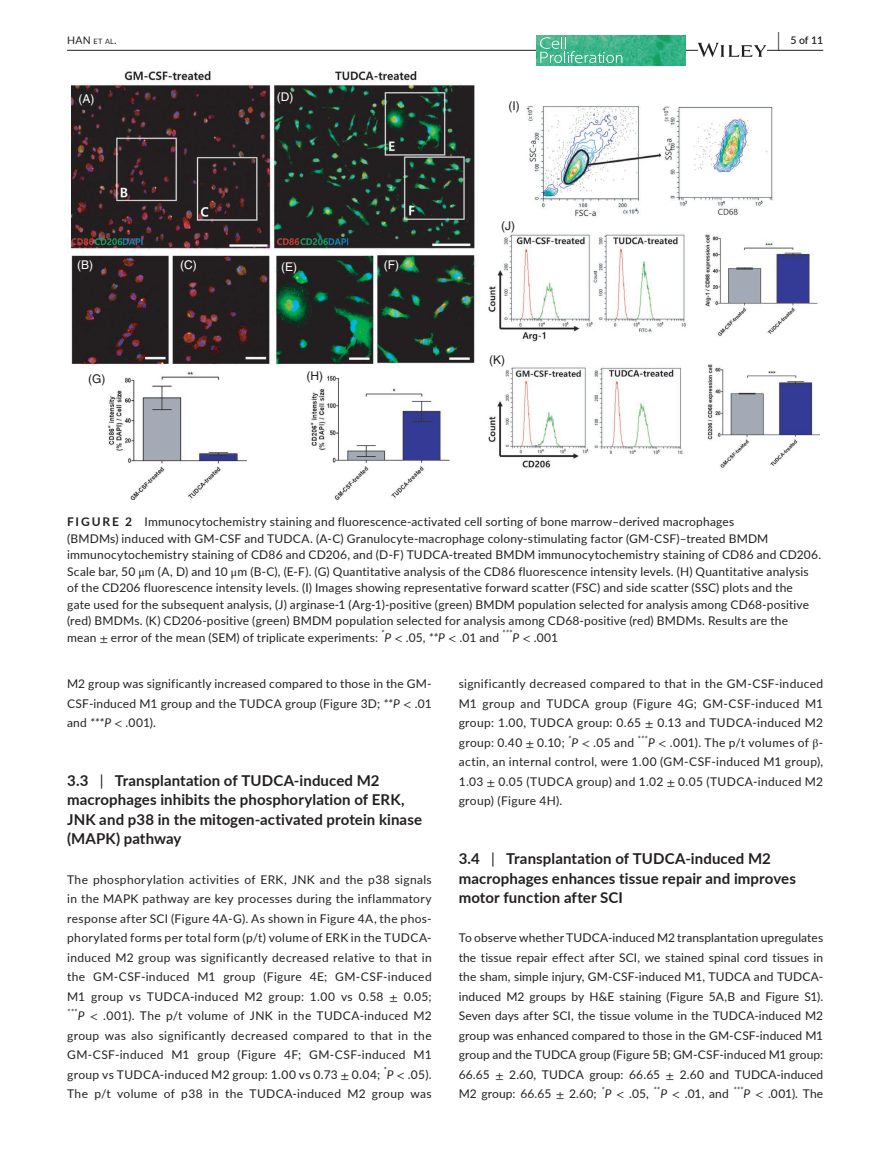
<style>
.page{position:relative;width:893px;height:1174px;background:#fff}
.page>*{position:absolute;margin:0;border:0;box-sizing:border-box;transform-origin:0 0}
.t1{font:600 19.5px "Lato";color:#231f20;scale:.48 1}
.t2{font:700 15px/19.5px "Lato";letter-spacing:.01em;color:#231f20}
.t3{font:12px/19.5px "Lato";letter-spacing:.015em;color:#231f20;text-align:justify}
.t4{font:12px "Helvetica";color:#fff}
.t5{font:12px "Helvetica";color:#231f20}
.t6{font:10.5px "Lato";color:#231f20}
.t7{font:600 10.5px "Lato";color:#231f20}
.t8{font:italic 8.4px "Lato";color:#231f20}
.s1{font-size:7.35px}
.s2{font-weight:700}
.s3{font-family:"STIX"}
.s4{font-style:italic}
.s5{font-weight:400}
</style>
<div class="page">
<hr style="left:67px;top:50px;width:756px;height:1px;background:#231f20">
<img style="left:537px;top:35px;width:148px;height:30px">
<svg style="left:540px;top:37px;width:82px;height:26px;background:#5abe99"></svg>
<svg style="left:697px;top:43px;width:69px;height:14px"></svg>
<img style="left:71px;top:72px;width:748px;height:427px">
<h1 class="t1" style="left:778px;top:26px;width:7px">|</h1>
<p class="t6" style="left:67px;top:33px;width:51px">HAN <span class="s1">et al</span>.</p>
<p class="t7" style="left:790px;top:33px;width:34px">5 of 11</p>
<p class="t4" style="left:78px;top:92px;width:17px">(A)</p>
<p class="t4" style="left:77px;top:258px;width:17px">(B)</p>
<p class="t4" style="left:277px;top:90px;width:18px">(D)</p>
<p class="t4" style="left:180px;top:257px;width:18px">(C)</p>
<p class="t4" style="left:281px;top:260px;width:17px">(E)</p>
<p class="t4" style="left:384px;top:257px;width:17px">(F)</p>
<p class="t5" style="left:88px;top:372px;width:19px">(G)</p>
<p class="t5" style="left:306px;top:369px;width:18px">(H)</p>
<p class="t5" style="left:508px;top:99px;width:13px">(I)</p>
<p class="t5" style="left:501px;top:219px;width:15px">(J)</p>
<p class="t5" style="left:489px;top:353px;width:17px">(K)</p>
<p class="t3" style="left:67px;top:513px;width:755px;line-height:16.5px;text-align:left"><span class="s2">FIGURE 2</span> Immunocytochemistry staining and fluorescence-activated cell sorting of bone marrow–derived macrophages<br>(BMDMs) induced with GM-CSF and TUDCA. (A-C) Granulocyte-macrophage colony-stimulating factor (GM-CSF)–treated BMDM immunocytochemistry staining of CD86 and CD206, and (D-F) TUDCA-treated BMDM immunocytochemistry staining of CD86 and CD206.<br>Scale bar, 50 <span class="s3">μ</span>m (A, D) and 10 <span class="s3">μ</span>m (B-C), (E-F). (G) Quantitative analysis of the CD86 fluorescence intensity levels. (H) Quantitative analysis of the CD206 fluorescence intensity levels. (I) Images showing representative forward scatter (FSC) and side scatter (SSC) plots and the<br>gate used for the subsequent analysis, (J) arginase-1 (Arg-1)-positive (green) BMDM population selected for analysis among CD68-positive (red) BMDMs. (K) CD206-positive (green) BMDM population selected for analysis among CD68-positive (red) BMDMs. Results are the<br>mean <span class="s3">±</span> error of the mean (SEM) of triplicate experiments:</p>
<p class="t8" style="left:381px;top:627px;width:5px">*</p>
<p class="t8" style="left:502px;top:627px;width:12px">***</p>
<p class="t3" style="left:385px;top:627px;width:116px"><span class="s4">P</span> <span class="s3">&lt;</span> .05, <span class="s4">**P</span> <span class="s3">&lt;</span> .01 and</p>
<p class="t3" style="left:513px;top:627px;width:47px"><span class="s4">P</span> <span class="s3">&lt;</span> .001</p>
<p class="t3" style="left:67px;top:674px;width:366px">M2 group was significantly increased compared to those in the GM-CSF-induced M1 group and the TUDCA group (Figure 3D; <span class="s4">**P</span> <span class="s3">&lt;</span> .01 and <span class="s4">***P</span> <span class="s3">&lt;</span> .001).</p>
<p class="t2" style="left:67px;top:770px;width:356px">3.3 <span class="s5">|</span> Transplantation of TUDCA-induced M2 macrophages inhibits the phosphorylation of ERK, JNK and p38 in the mitogen-activated protein kinase (MAPK) pathway</p>
<p class="t3" style="left:67px;top:869px;width:366px">The phosphorylation activities of ERK, JNK and the p38 signals in the MAPK pathway are key processes during the inflammatory response after SCI (Figure 4A-G). As shown in Figure 4A, the phos&shy;phorylated forms per total form (p/t) volume of ERK in the TUDCA&shy;induced M2 group was significantly decreased relative to that in the GM-CSF-induced M1 group (Figure 4E; GM-CSF-induced M1 group vs TUDCA-induced M2 group: 1.00 vs 0.58 <span class="s3">±</span> 0.05; <sup>***</sup><span class="s4">P</span> <span class="s3">&lt;</span> .001). The p/t volume of JNK in the TUDCA-induced M2 group was also significantly decreased compared to that in the GM-CSF-induced M1 group (Figure 4F; GM-CSF-induced M1 group vs TUDCA-induced M2 group: 1.00 vs 0.73 <span class="s3">±</span> 0.04; <sup>*</sup><span class="s4">P</span> <span class="s3">&lt;</span> .05).<br>The p/t volume of p38 in the TUDCA-induced M2 group was</p>
<p class="t3" style="left:459px;top:674px;width:366px">significantly decreased compared to that in the GM-CSF-induced M1 group and TUDCA group (Figure 4G; GM-CSF-induced M1 group: 1.00, TUDCA group: 0.65 <span class="s3">±</span> 0.13 and TUDCA-induced M2 group: 0.40 <span class="s3">±</span> 0.10;</p>
<p class="t8" style="left:637px;top:732px;width:12px">***</p>
<p class="t3" style="left:459px;top:732px;width:366px;text-indent:189px"><span class="s4">P</span> <span class="s3">&lt;</span> .001). The p/t volumes of <span class="s3">β&shy;</span>actin, an internal control, were 1.00 (GM-CSF-induced M1 group), 1.03 <span class="s3">±</span> 0.05 (TUDCA group) and 1.02 <span class="s3">±</span> 0.05 (TUDCA-induced M2 group) (Figure 4H).</p>
<p class="t8" style="left:568px;top:732px;width:5px">*</p>
<p class="t3" style="left:572px;top:732px;width:64px"><span class="s4">P</span> <span class="s3">&lt;</span> .05 and</p>
<p class="t2" style="left:459px;top:848px;width:339px">3.4 <span class="s5">|</span> Transplantation of TUDCA-induced M2 macrophages enhances tissue repair and improves motor function after SCI</p>
<p class="t3" style="left:459px;top:927px;width:366px">To observe whether TUDCA-induced M2 transplantation upregulates the tissue repair effect after SCI, we stained spinal cord tissues in the sham, simple injury, GM-CSF-induced M1, TUDCA and TUDCA&shy;induced M2 groups by H&amp;E staining (Figure 5A,B and Figure S1).<br>Seven days after SCI, the tissue volume in the TUDCA-induced M2 group was enhanced compared to those in the GM-CSF-induced M1 group and the TUDCA group (Figure 5B; GM-CSF-induced M1 group:<br>66.65 <span class="s3">±</span> 2.60, TUDCA group: 66.65 <span class="s3">±</span> 2.60 and TUDCA-induced M2 group: 66.65 <span class="s3">±</span> 2.60; <sup>*</sup><span class="s4">P</span> <span class="s3">&lt;</span> .05, <sup>**</sup><span class="s4">P</span> <span class="s3">&lt;</span> .01, and <sup>***</sup><span class="s4">P</span> <span class="s3">&lt;</span> .001). The</p>
</div>
